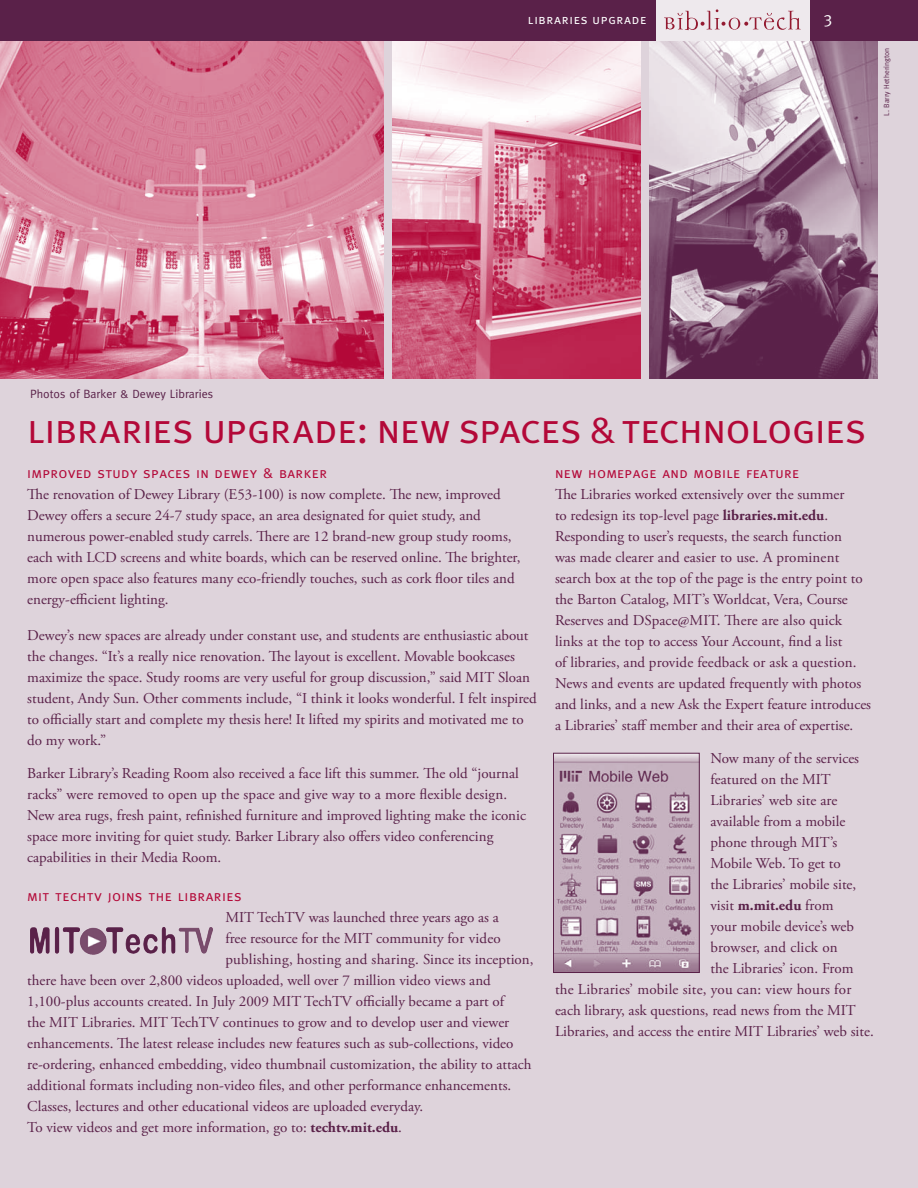
<style>
.page{position:relative;width:918px;height:1188px;background:#fff}
.page>*{position:absolute;margin:0;border:0;box-sizing:border-box;transform-origin:0 0}
.t1{font:42px "Meta Caps";letter-spacing:-.01em;color:#b30838}
.t2{font:16.5px "Meta Caps";color:#fff}
.t3{font:15px/21px "Adobe Garamond Pro";color:#5a2149}
.t4{font:15px "Meta Caps";letter-spacing:.025em;color:#b30838}
.t5{font:13.5px "Meta Caps";letter-spacing:.05em;color:#fff}
.t6{font:12px "Meta";color:#5a2149}
.t7{font:7.5px "Meta";color:#5a2149}
.s1{font-size:39px}
.s2{font-weight:700}
</style>
<div class="page">
<div style="left:0;top:40px;width:918px;height:1148px;background:#ded3db"></div>
<img style="left:650px;top:40px;width:228px;height:339px">
<img style="left:0;top:41px;width:383px;height:338px">
<img style="left:392px;top:41px;width:248px;height:338px">
<div style="left:0;top:0;width:918px;height:40px;background:#5a2149"></div>
<div style="left:657px;top:0;width:153px;height:40px;background:#eee9ed"></div>
<svg style="left:664px;top:9px;width:137px;height:21px"></svg>
<img style="left:33px;top:927px;width:180px;height:27px">
<img style="left:555px;top:758px;width:143px;height:213px">
<div style="left:553px;top:753px;width:147px;height:220px;border:1px solid #5a2149"></div>
<p class="t5" style="left:528px;top:11px;width:120px">libraries upgrade</p>
<p class="t2" style="left:824px;top:11px;width:10px">3</p>
<p class="t7" style="left:882px;top:116px;width:70px;rotate:-90deg">L. Barry Hetherington</p>
<p class="t6" style="left:30px;top:387px;width:185px">Photos of Barker &amp; Dewey Libraries</p>
<h1 class="t1" style="left:27px;top:404px;width:841px">libraries upgrade: new spaces <span class="s1">&amp;</span> technologies</h1>
<p class="t4" style="left:27px;top:464px;width:301px">improved study spaces in dewey &amp; barker</p>
<p class="t3" style="left:27px;top:484px;width:495px">The renovation of Dewey Library (E53-100) is now complete. The new, improved Dewey offers a secure 24-7 study space, an area designated for quiet study, and numerous power-enabled study carrels. There are 12 brand-new group study rooms, each with LCD screens and white boards, which can be reserved online. The brighter, more open space also features many eco-friendly touches, such as cork floor tiles and energy-efficient lighting.</p>
<p class="t3" style="left:27px;top:625px;width:511px">Dewey’s new spaces are already under constant use, and students are enthusiastic about the changes. “It’s a really nice renovation. The layout is excellent. Movable bookcases maximize the space. Study rooms are very useful for group discussion,” said MIT Sloan student, Andy Sun. Other comments include, “I think it looks wonderful. I felt inspired to officially start and complete my thesis here! It lifted my spirits and motivated me to do my work.”</p>
<p class="t3" style="left:27px;top:763px;width:500px">Barker Library’s Reading Room also received a face lift this summer. The old “journal racks” were removed to open up the space and give way to a more flexible design.<br>New area rugs, fresh paint, refinished furniture and improved lighting make the iconic space more inviting for quiet study. Barker Library also offers video conferencing capabilities in their Media Room.</p>
<p class="t4" style="left:27px;top:887px;width:216px">mit techtv joins the libraries</p>
<p class="t3" style="left:225px;top:907px;width:275px">MIT TechTV was launched three years ago as a</p>
<p class="t3" style="left:225px;top:928px;width:277px">free resource for the MIT community for video</p>
<p class="t3" style="left:225px;top:949px;width:310px">publishing, hosting and sharing. Since its inception,</p>
<p class="t3" style="left:27px;top:970px;width:465px">there have been over 2,800 videos uploaded, well over 7 million video views and</p>
<p class="t3" style="left:27px;top:991px;width:478px">1,100-plus accounts created. In July 2009 MIT TechTV officially became a part of</p>
<p class="t3" style="left:27px;top:1012px;width:484px">the MIT Libraries. MIT TechTV continues to grow and to develop user and viewer</p>
<p class="t3" style="left:27px;top:1033px;width:488px">enhancements. The latest release includes new features such as sub-collections, video</p>
<p class="t3" style="left:27px;top:1054px;width:506px">re-ordering, enhanced embedding, video thumbnail customization, the ability to attach</p>
<p class="t3" style="left:27px;top:1075px;width:486px">additional formats including non-video files, and other performance enhancements.</p>
<p class="t3" style="left:27px;top:1096px;width:397px">Classes, lectures and other educational videos are uploaded everyday.</p>
<p class="t3" style="left:27px;top:1117px;width:376px">To view videos and get more information, go to: <span class="s2">techtv.mit.edu</span>.</p>
<p class="t4" style="left:555px;top:464px;width:246px">new homepage and mobile feature</p>
<p class="t3" style="left:555px;top:484px;width:318px">The Libraries worked extensively over the summer<br>to redesign its top-level page <span class="s2">libraries.mit.edu</span>.<br>Responding to user’s requests, the search function<br>was made clearer and easier to use. A prominent search box at the top of the page is the entry point to the Barton Catalog, MIT’s Worldcat, Vera, Course Reserves and DSpace@MIT. There are also quick links at the top to access Your Account, find a list<br>of libraries, and provide feedback or ask a question.<br>News and events are updated frequently with photos and links, and a new Ask the Expert feature introduces a Libraries’ staff member and their area of expertise.</p>
<p class="t3" style="left:710px;top:748px;width:150px">Now many of the services</p>
<p class="t3" style="left:710px;top:769px;width:122px">featured on the MIT</p>
<p class="t3" style="left:710px;top:790px;width:129px">Libraries’ web site are</p>
<p class="t3" style="left:710px;top:811px;width:137px">available from a mobile</p>
<p class="t3" style="left:710px;top:832px;width:128px">phone through MIT’s</p>
<p class="t3" style="left:710px;top:853px;width:132px">Mobile Web. To get to</p>
<p class="t3" style="left:710px;top:874px;width:147px">the Libraries’ mobile site,</p>
<p class="t3" style="left:710px;top:895px;width:125px">visit <span class="s2">m.mit.edu</span> from</p>
<p class="t3" style="left:710px;top:916px;width:145px">your mobile device’s web</p>
<p class="t3" style="left:710px;top:937px;width:129px">browser, and click on</p>
<p class="t3" style="left:710px;top:958px;width:145px">the Libraries’ icon. From</p>
<p class="t3" style="left:555px;top:979px;width:298px">the Libraries’ mobile site, you can: view hours for</p>
<p class="t3" style="left:555px;top:1000px;width:302px">each library, ask questions, read news from the MIT</p>
<p class="t3" style="left:555px;top:1021px;width:320px">Libraries, and access the entire MIT Libraries’ web site.</p>
</div>
